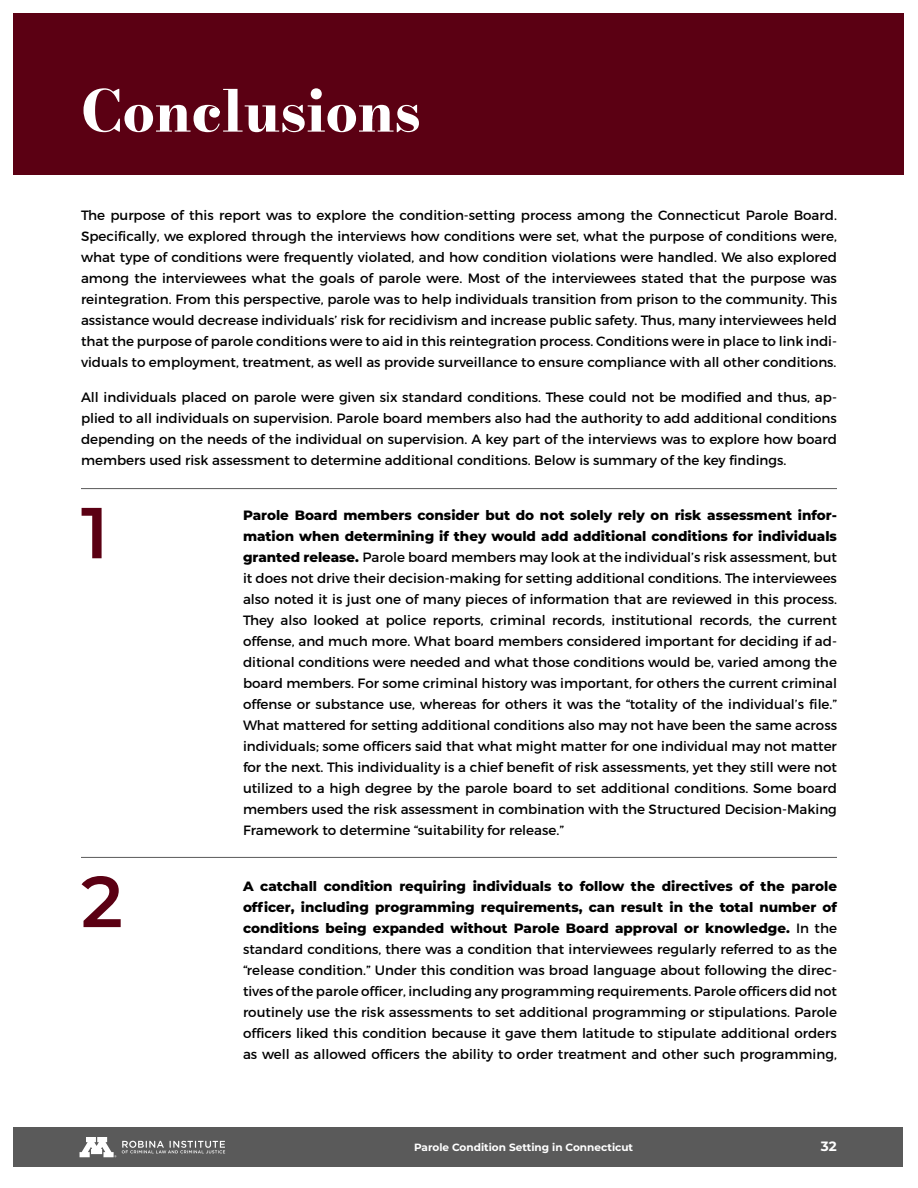
<style>
.page{position:relative;width:918px;height:1188px;background:#fff}
.page>*{position:absolute;margin:0;border:0;box-sizing:border-box;transform-origin:0 0}
.Big_number{font:600 72px "Montserrat";color:#5b0013}
.t1{font:57px "Bodoni Moda";color:#fff}
.body_indent_conclusion{font:13.5px/21px "Montserrat";color:#000;text-align:justify}
.body_new{font:13.5px/21px "Montserrat";color:#000;text-align:justify}
.t2{font:700 13.5px "Montserrat";color:#fff}
.t3{font:700 10.5px "Montserrat";color:#fff}
.s1{font-weight:800}
</style>
<div class="page">
<div style="left:14px;top:1127px;width:889px;height:40px;background:#5a5a5a"></div>
<svg style="left:122px;top:1141px;width:103px;height:13px"></svg>
<svg style="left:80px;top:1137px;width:36px;height:20px"></svg>
<div style="left:14px;top:14px;width:890px;height:161px;background:#5b0013"></div>
<hr style="left:81px;top:857px;width:756px;height:1px;background:#5a5a5a">
<hr style="left:81px;top:488px;width:756px;height:1px;background:#5a5a5a">
<p class="t1" style="left:81px;top:72px;width:341px">Conclusions</p>
<p class="body_new" style="left:81px;top:205px;width:758px">The purpose of this report was to explore the condition-setting process among the Connecticut Parole Board.<br>Specifically, we explored through the interviews how conditions were set, what the purpose of conditions were, what type of conditions were frequently violated, and how condition violations were handled. We also explored among the interviewees what the goals of parole were. Most of the interviewees stated that the purpose was reintegration. From this perspective, parole was to help individuals transition from prison to the community. This assistance would decrease individuals’ risk for recidivism and increase public safety. Thus, many interviewees held that the purpose of parole conditions were to aid in this reintegration process. Conditions were in place to link indi&shy;viduals to employment, treatment, as well as provide surveillance to ensure compliance with all other conditions.</p>
<p class="body_new" style="left:81px;top:386px;width:757px">All individuals placed on parole were given six standard conditions. These could not be modified and thus, ap&shy;plied to all individuals on supervision. Parole board members also had the authority to add additional conditions depending on the needs of the individual on supervision. A key part of the interviews was to explore how board members used risk assessment to determine additional conditions. Below is summary of the key findings.</p>
<p class="Big_number" style="left:81px;top:482px;width:29px">1</p>
<p class="Big_number" style="left:81px;top:851px;width:43px">2</p>
<p class="body_indent_conclusion" style="left:243px;top:505px;width:596px"><span class="s1">Parole Board members consider but do not solely rely on risk assessment infor&shy;mation when determining if they would add additional conditions for individuals granted release.</span> Parole board members may look at the individual’s risk assessment, but it does not drive their decision-making for setting additional conditions. The interviewees also noted it is just one of many pieces of information that are reviewed in this process.<br>They also looked at police reports, criminal records, institutional records, the current offense, and much more. What board members considered important for deciding if ad&shy;ditional conditions were needed and what those conditions would be, varied among the board members. For some criminal history was important, for others the current criminal offense or substance use, whereas for others it was the “totality of the individual’s file.” What mattered for setting additional conditions also may not have been the same across individuals; some officers said that what might matter for one individual may not matter for the next. This individuality is a chief benefit of risk assessments, yet they still were not utilized to a high degree by the parole board to set additional conditions. Some board members used the risk assessment in combination with the Structured Decision-Making Framework to determine “suitability for release.”</p>
<p class="body_indent_conclusion" style="left:243px;top:875px;width:596px"><span class="s1">A catchall condition requiring individuals to follow the directives of the parole officer, including programming requirements, can result in the total number of conditions being expanded without Parole Board approval or knowledge.</span> In the standard conditions, there was a condition that interviewees regularly referred to as the “release condition.” Under this condition was broad language about following the direc&shy;tives of the parole officer, including any programming requirements. Parole officers did not routinely use the risk assessments to set additional programming or stipulations. Parole officers liked this condition because it gave them latitude to stipulate additional orders as well as allowed officers the ability to order treatment and other such programming,</p>
<p class="t3" style="left:414px;top:1140px;width:221px">Parole Condition Setting in Connecticut</p>
<p class="t2" style="left:821px;top:1137px;width:17px">32</p>
</div>
